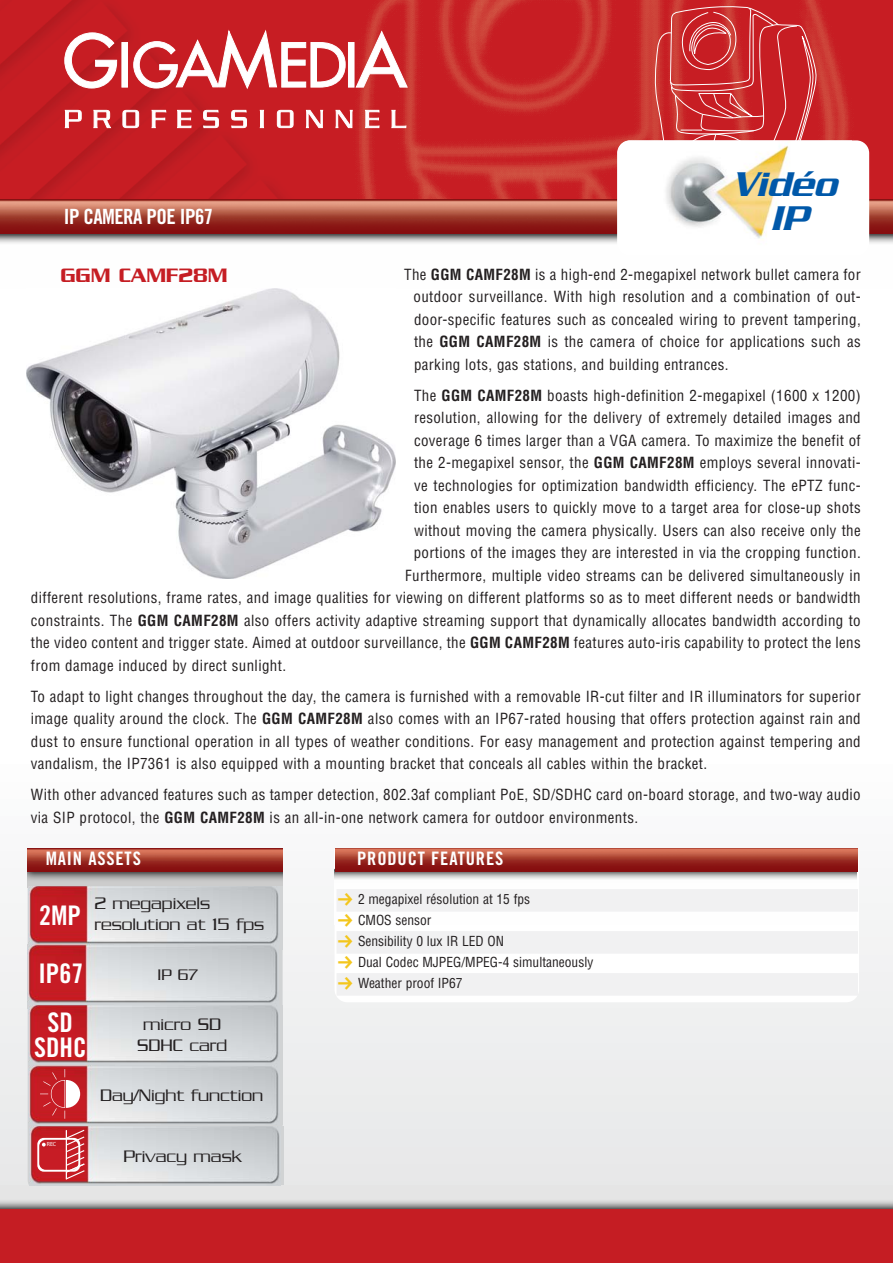
<style>
.page{position:relative;width:893px;height:1263px;background:#fff}
.page>*{position:absolute;margin:0;border:0;box-sizing:border-box;transform-origin:0 0}
.t1{font:italic 500 37.05px/34.5px "Serpentine";color:#0058a9;text-align:center}
.t2{font:27px/25.5px "Trade Gothic Bold Cond Twenty";color:#fff;text-align:center}
.t3{font:21px "Trade Gothic Bold Cond Twenty";letter-spacing:-.025em;color:#fff}
.t4{font:500 21px "Serpentine";color:#c51d23}
.t5{font:18.6px "Trade Gothic Bold Cond Twenty";letter-spacing:.045em;color:#fff}
.t6{font:300 18px/21px "Serpentine";color:#231f20;text-align:center}
.t7{font:300 16.5px "Serpentine";color:#231f20}
.t8{font:condensed 15px/22.5px "Helvetica";letter-spacing:.025em;color:#231f20;text-align:justify}
.t9{font:condensed 13.5px/21px "Helvetica";color:#231f20}
.t10{font:6px "Myriad";color:#fff}
.s1{font-weight:700}
.s2{font-family:"FF Dingbests";font-stretch:normal;font-size:22.5px;color:#f3c61d}
</style>
<div class="page">
<div style="left:0;top:757px;width:892px;height:438px;background:linear-gradient(to bottom,#fcfdfd,#e6e7e8)"></div>
<div style="left:334px;top:848px;width:525px;height:154px;background:#fff;border-radius:13px"></div>
<img style="left:0;top:0;width:892px;height:243px">
<div style="left:0;top:1186px;width:892px;height:5px;background:#e5e5e5"></div>
<img style="left:334px;top:850px;width:522px;height:29px">
<img style="left:28px;top:872px;width:255px;height:14px">
<img style="left:209px;top:0;width:683px;height:200px">
<svg style="left:641px;top:6px;width:192px;height:134px;background:#ce3c3e"></svg>
<svg style="left:64px;top:30px;width:344px;height:60px"></svg>
<svg style="left:64px;top:109px;width:18px;height:19px"></svg>
<svg style="left:93px;top:109px;width:19px;height:20px"></svg>
<svg style="left:123px;top:110px;width:16px;height:18px"></svg>
<div style="left:125px;top:111px;width:11px;height:16px;border:1px solid #fff"></div>
<div style="left:122px;top:110px;width:17px;height:18px;border:1px solid #fff;border-radius:3px"></div>
<svg style="left:151px;top:109px;width:16px;height:20px"></svg>
<svg style="left:176px;top:109px;width:16px;height:20px"></svg>
<svg style="left:203px;top:109px;width:16px;height:20px"></svg>
<svg style="left:231px;top:109px;width:16px;height:20px"></svg>
<svg style="left:259px;top:109px;width:6px;height:20px"></svg>
<svg style="left:277px;top:110px;width:16px;height:18px"></svg>
<div style="left:280px;top:111px;width:11px;height:16px;border:1px solid #fff"></div>
<div style="left:277px;top:110px;width:16px;height:18px;border:1px solid #fff;border-radius:3px"></div>
<svg style="left:305px;top:109px;width:19px;height:20px"></svg>
<svg style="left:335px;top:109px;width:18px;height:20px"></svg>
<svg style="left:364px;top:109px;width:16px;height:20px"></svg>
<svg style="left:391px;top:109px;width:16px;height:20px"></svg>
<img style="left:335px;top:848px;width:522px;height:23px">
<img style="left:28px;top:849px;width:255px;height:23px">
<img style="left:0;top:200px;width:892px;height:34px">
<div style="left:336px;top:889px;width:522px;height:23px;background:#f1f1f2"></div>
<div style="left:336px;top:931px;width:522px;height:23px;background:#f1f1f2"></div>
<div style="left:336px;top:973px;width:522px;height:23px;background:#f1f1f2"></div>
<div style="left:617px;top:140px;width:252px;height:116px;background:#fff;border-radius:13px"></div>
<img style="left:617px;top:140px;width:235px;height:100px">
<img style="left:28px;top:886px;width:252px;height:299px">
<img style="left:0;top:1191px;width:892px;height:19px">
<div style="left:0;top:1210px;width:892px;height:53px;background:#c51d23"></div>
<img style="left:26px;top:288px;width:370px;height:290px">
<svg style="left:28px;top:945px;width:254px;height:64px;background:#ceafb2"></svg>
<svg style="left:29px;top:1005px;width:254px;height:61px;background:#ceafb3"></svg>
<svg style="left:29px;top:1066px;width:254px;height:59px;background:#d0c5c7"></svg>
<svg style="left:40px;top:1069px;width:40px;height:50px;background:#cf484e"></svg>
<svg style="left:29px;top:1126px;width:254px;height:59px;background:#d0cbcd"></svg>
<svg style="left:37px;top:1129px;width:49px;height:50px;background:#cf474e"></svg>
<h1 class="t1" style="left:732px;top:170px;width:114px">Vidéo<br>IP</h1>
<p class="t8" style="left:414px;top:264px;width:449px;text-indent:-9px">The <span class="s1">GGM CAMF28M</span> is a high-end 2-megapixel network bullet camera for outdoor surveillance. With high resolution and a combination of out&shy;door-specific features such as concealed wiring to prevent tampering, the <span class="s1">GGM CAMF28M</span> is the camera of choice for applications such as parking lots, gas stations, and building entrances.</p>
<p class="t8" style="left:414px;top:385px;width:448px">The <span class="s1">GGM CAMF28M</span> boasts high-definition 2-megapixel (1600 x 1200)</p>
<p class="t8" style="left:414px;top:408px;width:448px">resolution, allowing for the delivery of extremely detailed images and</p>
<p class="t8" style="left:414px;top:430px;width:448px">coverage 6 times larger than a VGA camera. To maximize the benefit of</p>
<p class="t8" style="left:414px;top:453px;width:448px">the 2-megapixel sensor, the <span class="s1">GGM CAMF28M</span> employs several innovati-</p>
<p class="t8" style="left:414px;top:475px;width:448px">ve technologies for optimization bandwidth efficiency. The ePTZ func-</p>
<p class="t8" style="left:414px;top:498px;width:448px">tion enables users to quickly move to a target area for close-up shots</p>
<p class="t8" style="left:414px;top:520px;width:448px">without moving the camera physically. Users can also receive only the</p>
<p class="t8" style="left:414px;top:543px;width:449px">portions of the images they are interested in via the cropping function.</p>
<p class="t8" style="left:405px;top:565px;width:457px">Furthermore, multiple video streams can be delivered simultaneously in</p>
<p class="t8" style="left:31px;top:588px;width:831px">different resolutions, frame rates, and image qualities for viewing on different platforms so as to meet different needs or bandwidth</p>
<p class="t8" style="left:31px;top:610px;width:831px">constraints. The <span class="s1">GGM CAMF28M</span> also offers activity adaptive streaming support that dynamically allocates bandwidth according to</p>
<p class="t8" style="left:31px;top:633px;width:831px">the video content and trigger state. Aimed at outdoor surveillance, the <span class="s1">GGM CAMF28M</span> features auto-iris capability to protect the lens</p>
<p class="t8" style="left:31px;top:655px;width:257px">from damage induced by direct sunlight.</p>
<p class="t8" style="left:31px;top:686px;width:831px">To adapt to light changes throughout the day, the camera is furnished with a removable IR-cut filter and IR illuminators for superior image quality around the clock. The <span class="s1">GGM CAMF28M</span> also comes with an IP67-rated housing that offers protection against rain and dust to ensure functional operation in all types of weather conditions. For easy management and protection against tempering and vandalism, the IP7361 is also equipped with a mounting bracket that conceals all cables within the bracket.</p>
<p class="t8" style="left:31px;top:785px;width:831px">With other advanced features such as tamper detection, 802.3af compliant PoE, SD/SDHC card on-board storage, and two-way audio via SIP protocol, the <span class="s1">GGM CAMF28M</span> is an all-in-one network camera for outdoor environments.</p>
<h3 class="t3" style="left:64px;top:209px;width:151px">IP CAMERA POE IP67</h3>
<h3 class="t4" style="left:60px;top:268px;width:169px">GGM CAMF28M</h3>
<p class="t5" style="left:46px;top:851px;width:97px">MAIN ASSETS</p>
<p class="t5" style="left:357px;top:852px;width:148px">PRODUCT FEATURES</p>
<p class="t9" style="left:336px;top:890px;width:258px"><span class="s2">f</span> 2 megapixel résolution at 15 fps<br><span class="s2">f</span> CMOS sensor<br><span class="s2">f</span> Sensibility 0 lux IR LED ON<br><span class="s2">f</span> Dual Codec MJPEG/MPEG-4 simultaneously <span class="s2">f</span> Weather proof IP67</p>
<p class="t6" style="left:39px;top:895px;width:227px">2 megapixels<br><sup>2MP</sup> resolution at 15 fps</p>
<h2 class="t2" style="left:38px;top:963px;width:46px">IP67</h2>
<p class="t7" style="left:158px;top:970px;width:42px">IP 67</p>
<p class="t6" style="left:137px;top:1016px;width:91px">micro SD<br>SDHC card</p>
<h2 class="t2" style="left:34px;top:1012px;width:54px">SD<br>SDHC</h2>
<p class="t10" style="left:47px;top:1141px;width:11px">REC</p>
<p class="t6" style="left:100px;top:1087px;width:165px">Day/Night function</p>
<p class="t6" style="left:123px;top:1147px;width:120px">Privacy mask</p>
</div>
